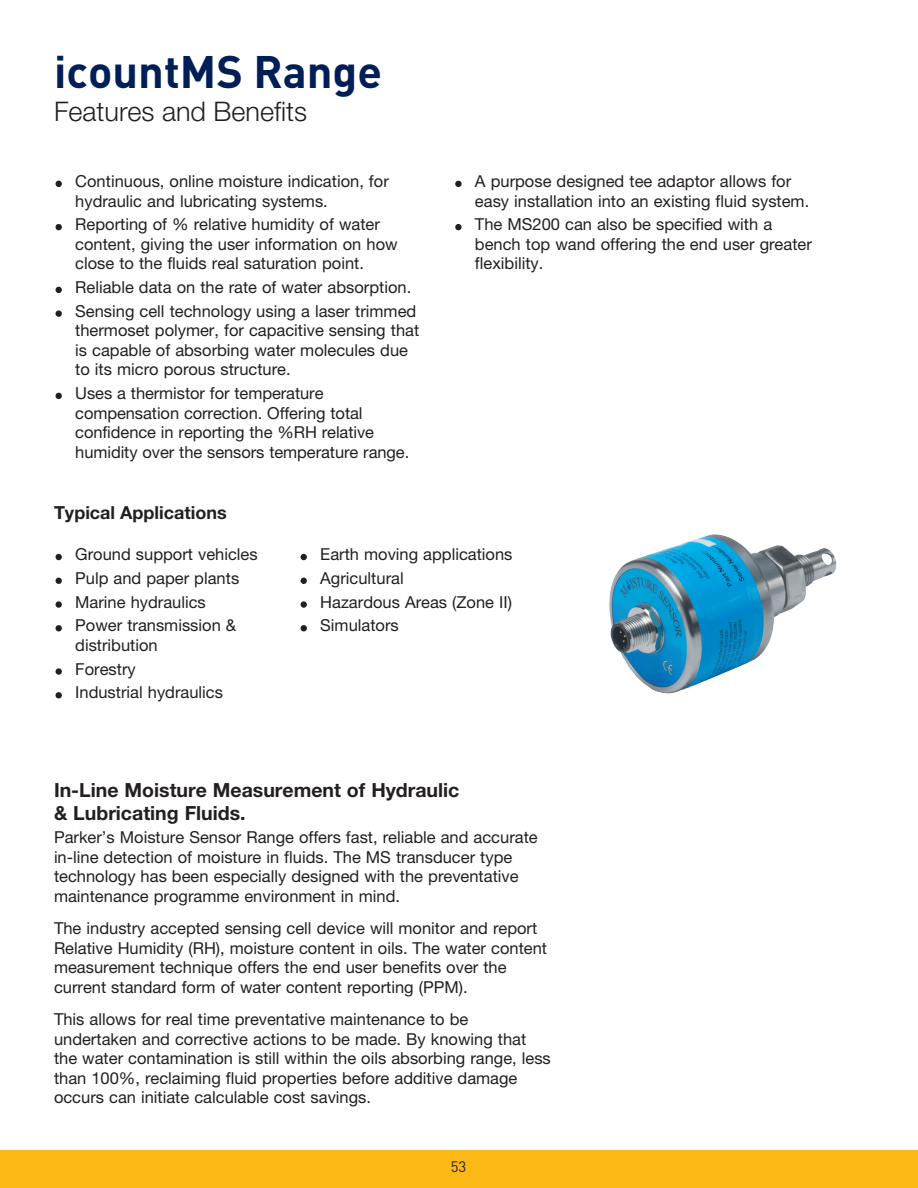
<style>
.page{position:relative;width:918px;height:1188px;background:#fff}
.page>*{position:absolute;margin:0;border:0;box-sizing:border-box;transform-origin:0 0}
.t1{font:700 45px "DINOT";color:#001f56}
.t2{font:300 27px "Helvetica Neue LT Std";color:#231f20}
.t3{font:700 19.5px/22.5px "Helvetica Neue LT Std";color:#231f20}
.t4{font:700 18px "Helvetica Neue LT Std";color:#231f20}
.t5{font:16.5px/19.5px "Helvetica Neue LT Std";color:#231f20}
.t6{font:15px "DINOT";color:#231f20}
</style>
<div class="page">
<div style="left:0;top:1150px;width:918px;height:38px;background:#fcb814"></div>
<svg style="left:56px;top:554px;width:6px;height:6px"></svg>
<svg style="left:56px;top:578px;width:6px;height:6px"></svg>
<div style="left:56px;top:601px;width:6px;height:7px;background:#231f20;border-radius:50%"></div>
<svg style="left:56px;top:625px;width:6px;height:6px"></svg>
<div style="left:56px;top:668px;width:6px;height:7px;background:#231f20;border-radius:50%"></div>
<svg style="left:56px;top:692px;width:6px;height:6px"></svg>
<svg style="left:301px;top:554px;width:6px;height:6px"></svg>
<svg style="left:301px;top:578px;width:6px;height:6px"></svg>
<div style="left:301px;top:601px;width:6px;height:7px;background:#231f20;border-radius:50%"></div>
<svg style="left:301px;top:625px;width:6px;height:6px"></svg>
<svg style="left:56px;top:181px;width:6px;height:6px"></svg>
<svg style="left:56px;top:224px;width:6px;height:6px"></svg>
<svg style="left:56px;top:287px;width:6px;height:6px"></svg>
<div style="left:56px;top:310px;width:6px;height:7px;background:#231f20;border-radius:50%"></div>
<svg style="left:56px;top:393px;width:6px;height:6px"></svg>
<div style="left:455px;top:181px;width:7px;height:6px;background:#231f20;border-radius:50%"></div>
<div style="left:455px;top:224px;width:7px;height:6px;background:#231f20;border-radius:50%"></div>
<img style="left:609px;top:534px;width:228px;height:160px">
<h1 class="t1" style="left:54px;top:42px;width:330px">icountMS Range</h1>
<h2 class="t2" style="left:54px;top:95px;width:255px">Features and Benefits</h2>
<p class="t5" style="left:75px;top:171px;width:315px">Continuous, online moisture indication, for hydraulic and lubricating systems.</p>
<p class="t5" style="left:75px;top:214px;width:324px">Reporting of % relative humidity of water content, giving the user information on how close to the fluids real saturation point.</p>
<p class="t5" style="left:75px;top:275px;width:343px;line-height:23.7px">Reliable data on the rate of water absorption.<br>Sensing cell technology using a laser trimmed</p>
<p class="t5" style="left:75px;top:320px;width:345px">thermoset polymer, for capacitive sensing that is capable of absorbing water molecules due to its micro porous structure.</p>
<p class="t5" style="left:75px;top:383px;width:336px">Uses a thermistor for temperature compensation correction. Offering total confidence in reporting the %RH relative humidity over the sensors temperature range.</p>
<p class="t5" style="left:475px;top:171px;width:336px">A purpose designed tee adaptor allows for easy installation into an existing fluid system.</p>
<p class="t5" style="left:475px;top:214px;width:338px">The MS200 can also be specified with a bench top wand offering the end user greater flexibility.</p>
<p class="t4" style="left:54px;top:501px;width:174px">Typical Applications</p>
<p class="t5" style="left:75px;top:542px;width:184px;line-height:23.7px">Ground support vehicles<br>Pulp and paper plants<br>Marine hydraulics<br>Power transmission &amp;</p>
<p class="t5" style="left:75px;top:633px;width:149px;line-height:23.7px">distribution<br>Forestry<br>Industrial hydraulics</p>
<p class="t5" style="left:320px;top:542px;width:194px;line-height:23.7px">Earth moving applications<br>Agricultural<br>Hazardous Areas (Zone II)<br>Simulators</p>
<p class="t3" style="left:54px;top:779px;width:407px">In-Line Moisture Measurement of Hydraulic &amp; Lubricating Fluids.</p>
<p class="t5" style="left:54px;top:828px;width:485px">Parker’s Moisture Sensor Range offers fast, reliable and accurate in-line detection of moisture in fluids. The MS transducer type technology has been especially designed with the preventative maintenance programme environment in mind.</p>
<p class="t5" style="left:54px;top:918px;width:495px">The industry accepted sensing cell device will monitor and report Relative Humidity (RH), moisture content in oils. The water content measurement technique offers the end user benefits over the current standard form of water content reporting (PPM).</p>
<p class="t5" style="left:54px;top:1009px;width:498px">This allows for real time preventative maintenance to be undertaken and corrective actions to be made. By knowing that the water contamination is still within the oils absorbing range, less than 100%, reclaiming fluid properties before additive damage occurs can initiate calculable cost savings.</p>
<p class="t6" style="left:451px;top:1156px;width:17px">53</p>
</div>
